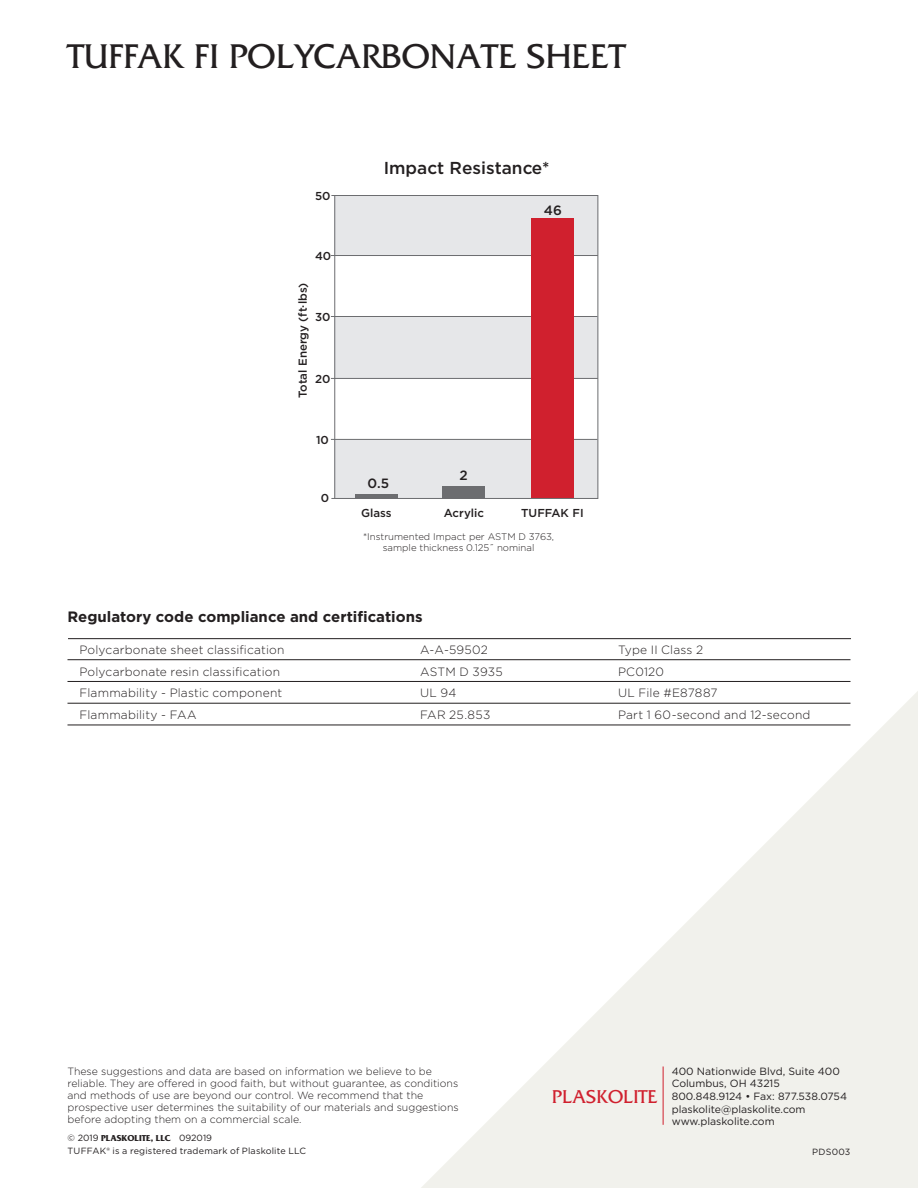
<style>
.page{position:relative;width:918px;height:1188px;background:#fff}
.page>*{position:absolute;margin:0;border:0;box-sizing:border-box;transform-origin:0 0}
.t1{font:36px "Friz Quadrata Std";color:#231f20}
.t2{font:19.5px "Friz Quadrata";color:#d0202e}
.t3{font:500 17.25px "Gotham";color:#231f20}
.t4{font:700 15px "Gotham";color:#231f20}
.t5{font:500 13.5px "Gotham";color:#231f20}
.t6{font:300 12px "Gotham";letter-spacing:.015em;color:#231f20}
.t7{font:500 11.55px "Gotham";color:#231f20}
.t8{font:300 10.5px/12px "Gotham";color:#231f20}
.t9{font:10.5px/12.6px "Gotham";color:#231f20}
.t10{font:300 9.6px/11.6px "Gotham";color:#231f20;text-align:center}
.t11{font:9px "Gotham";letter-spacing:.02em;color:#231f20}
.t12{font:700 9px "Friz Quadrata";color:#231f20}
.s1{font-family:"Friz Quadrata"}
.s2{font-family:"Gotham";font-weight:400}
</style>
<div class="page">
<svg style="left:331px;top:195px;width:267px;height:304px"></svg>
<hr style="left:356px;top:494px;width:42px;height:4px;background:#6c6d70">
<div style="left:442px;top:486px;width:42px;height:12px;background:#6c6d70"></div>
<svg style="left:421px;top:691px;width:497px;height:497px;fill:#f1f1ec"></svg>
<hr style="left:663px;top:1066px;width:1px;height:59px;background:#d0202e">
<hr style="left:68px;top:659px;width:782px;height:1px;background:#231f20">
<hr style="left:68px;top:681px;width:782px;height:1px;background:#231f20">
<hr style="left:68px;top:703px;width:782px;height:1px;background:#231f20">
<hr style="left:68px;top:725px;width:782px;height:1px;background:#231f20">
<hr style="left:68px;top:638px;width:783px;height:1px;background:#231f20">
<h1 class="t1" style="left:68px;top:36px;width:560px"><span class="s1">TUFFAK FI</span> POLYCARBONATE SHEET</h1>
<p class="t7" style="left:315px;top:188px;width:17px">50</p>
<p class="t7" style="left:315px;top:248px;width:18px">40</p>
<p class="t7" style="left:295px;top:398px;width:117px;rotate:-90deg">Total Energy (ft·lbs)</p>
<p class="t7" style="left:315px;top:310px;width:17px">30</p>
<p class="t7" style="left:315px;top:372px;width:17px">20</p>
<p class="t7" style="left:316px;top:432px;width:14px">10</p>
<p class="t7" style="left:321px;top:490px;width:10px">0</p>
<h3 class="t3" style="left:384px;top:157px;width:167px">Impact Resistance*</h3>
<p class="t5" style="left:544px;top:201px;width:19px">46</p>
<p class="t5" style="left:368px;top:475px;width:23px">0.5</p>
<p class="t7" style="left:361px;top:506px;width:32px">Glass</p>
<p class="t5" style="left:459px;top:466px;width:10px">2</p>
<p class="t7" style="left:444px;top:506px;width:42px">Acrylic</p>
<p class="t7" style="left:521px;top:506px;width:64px">TUFFAK FI</p>
<p class="t10" style="left:363px;top:530px;width:192px">*Instrumented Impact per ASTM D 3763, sample thickness 0.125˝ nominal</p>
<h3 class="t4" style="left:68px;top:607px;width:357px">Regulatory code compliance and certifications</h3>
<p class="t6" style="left:80px;top:642px;width:206px">Polycarbonate sheet classification</p>
<p class="t6" style="left:420px;top:642px;width:69px">A-A-59502</p>
<p class="t6" style="left:618px;top:642px;width:87px">Type II Class 2</p>
<p class="t6" style="left:80px;top:664px;width:202px">Polycarbonate resin classification</p>
<p class="t6" style="left:420px;top:664px;width:84px">ASTM D 3935</p>
<p class="t6" style="left:618px;top:664px;width:48px">PC0120</p>
<p class="t6" style="left:80px;top:686px;width:204px">Flammability - Plastic component</p>
<p class="t6" style="left:420px;top:686px;width:38px">UL 94</p>
<p class="t6" style="left:618px;top:686px;width:101px">UL File #E87887</p>
<p class="t6" style="left:80px;top:707px;width:119px">Flammability - FAA</p>
<p class="t6" style="left:420px;top:707px;width:72px">FAR 25.853</p>
<p class="t6" style="left:618px;top:707px;width:194px">Part 1 60-second and 12-second</p>
<p class="t8" style="left:68px;top:1065px;width:393px">These suggestions and data are based on information we believe to be reliable. They are offered in good faith, but without guarantee, as conditions and methods of use are beyond our control. We recommend that the prospective user determines the suitability of our materials and suggestions before adopting them on a commercial scale.</p>
<p class="t12" style="left:68px;top:1133px;width:146px"><span class="s2">© 2019</span> PLASKOLITE, LLC <span class="s2">092019</span></p>
<p class="t11" style="left:68px;top:1145px;width:240px">TUFFAK® is a registered trademark of Plaskolite LLC</p>
<p class="t11" style="left:812px;top:1146px;width:40px">PDS003</p>
<p class="t9" style="left:672px;top:1065px;width:177px">400 Nationwide Blvd, Suite 400<br>Columbus, OH 43215<br>800.848.9124 • Fax: 877.538.0754 plaskolite@plaskolite.com www.plaskolite.com</p>
<h2 class="t2" style="left:552px;top:1086px;width:107px">PLASKOLITE</h2>
</div>
